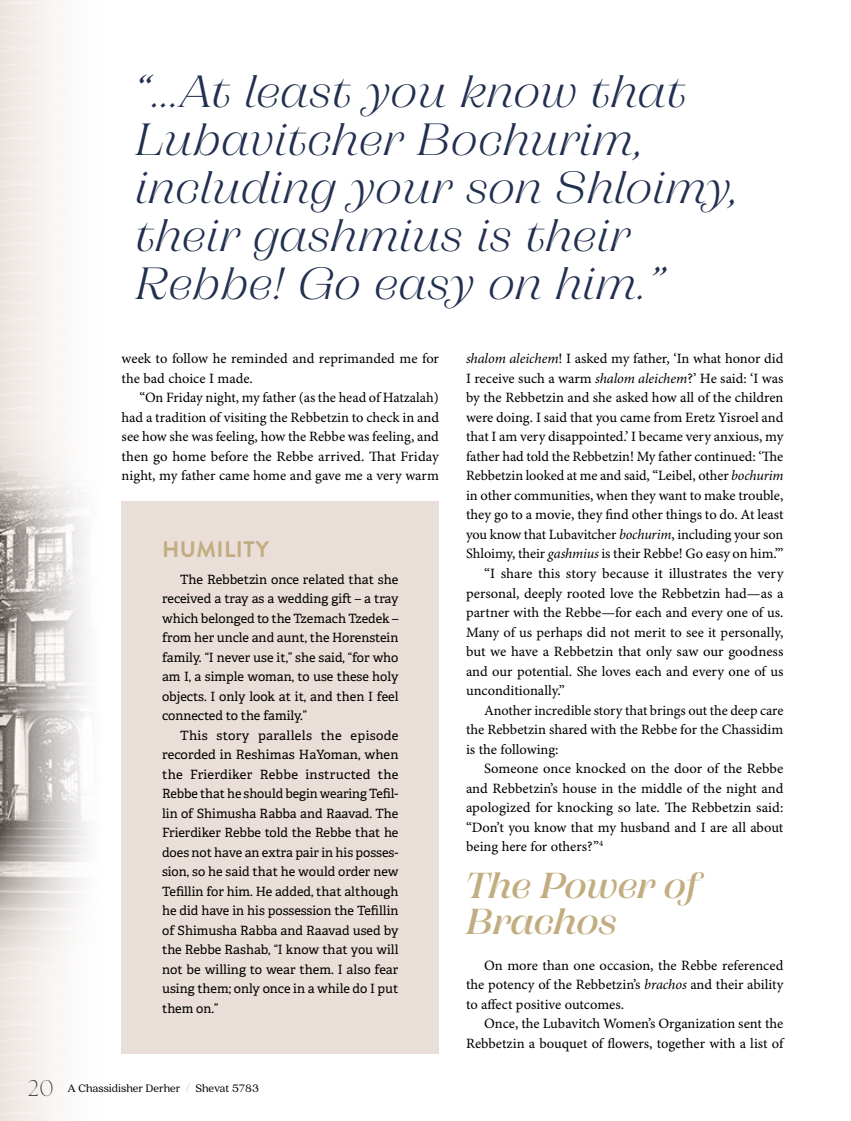
<style>
.page{position:relative;width:851px;height:1121px;background:#fff}
.page>*{position:absolute;margin:0;border:0;box-sizing:border-box;transform-origin:0 0}
.t1{font:italic 300 45px/48px "Campaign Serif";letter-spacing:.015em;color:#212f50}
.t2{font:italic 500 36px/36px "Campaign Serif";letter-spacing:-.005em;color:#c1ad80}
.t3{font:700 22.5px "Brandon Grotesque";letter-spacing:.02em;color:#c1ad80}
.t4{font:14.25px/19.5px "Minion Pro Capt";letter-spacing:-.005em;color:#000;text-align:justify}
.t5{font:12.75px/19.5px "Adelle PE";color:#000;text-align:justify}
.t6{font:12px "Quincy CF";color:#000}
.s1{font-family:"Silk Serif";font-weight:200;font-size:22.5px;color:#414042}
.s2{font-family:"Silk Serif";font-weight:300;color:#414042}
.s3{font-family:"Minion Pro";font-style:italic}
</style>
<div class="page">
<svg style="left:0;top:0;width:56px;height:1121px"></svg>
<img style="left:0;top:425px;width:89px;height:564px">
<div style="left:122px;top:501px;width:317px;height:552px;background:#eaded8"></div>
<h1 class="t1" style="left:135px;top:65px;width:604px">“...At least you know that<br>Lubavitcher Bochurim, including your son Shloimy, their gashmius is their<br>Rebbe! Go easy on him.”</h1>
<p class="t4" style="left:122px;top:350px;width:319px">week to follow he reminded and reprimanded me for the bad choice I made.</p>
<p class="t4" style="left:122px;top:389px;width:319px;text-indent:18px">“On Friday night, my father (as the head of Hatzalah) had a tradition of visiting the Rebbetzin to check in and see how she was feeling, how the Rebbe was feeling, and then go home before the Rebbe arrived. That Friday night, my father came home and gave me a very warm</p>
<h3 class="t3" style="left:162px;top:534px;width:108px">HUMILITY</h3>
<p class="t5" style="left:162px;top:569px;width:238px;text-indent:18px">The Rebbetzin once related that she received a tray as a wedding gift – a tray which belonged to the Tzemach Tzedek – from her uncle and aunt, the Horenstein family. “I never use it,” she said, “for who am I, a simple woman, to use these holy objects. I only look at it, and then I feel connected to the family.”</p>
<p class="t5" style="left:162px;top:725px;width:238px;text-indent:18px">This story parallels the episode recorded in Reshimas HaYoman, when the Frierdiker Rebbe instructed the Rebbe that he should begin wearing Tefil&shy;lin of Shimusha Rabba and Raavad. The Frierdiker Rebbe told the Rebbe that he does not have an extra pair in his posses&shy;sion, so he said that he would order new Tefillin for him. He added, that although he did have in his possession the Tefillin of Shimusha Rabba and Raavad used by the Rebbe Rashab, “I know that you will not be willing to wear them. I also fear using them; only once in a while do I put them on.”</p>
<p class="t6" style="left:28px;top:1081px;width:233px"><span class="s1">20</span> A Chassidisher Derher <span class="s2">/</span> Shevat 5783</p>
<p class="t4" style="left:466px;top:350px;width:319px"><span class="s3">shalom aleichem</span>! I asked my father, ‘In what honor did</p>
<p class="t4" style="left:466px;top:369px;width:319px">I receive such a warm <span class="s3">shalom aleichem</span>?’ He said: ‘I was</p>
<p class="t4" style="left:466px;top:389px;width:319px">by the Rebbetzin and she asked how all of the children</p>
<p class="t4" style="left:466px;top:408px;width:319px">were doing. I said that you came from Eretz Yisroel and</p>
<p class="t4" style="left:466px;top:428px;width:319px">that I am very disappointed.’ I became very anxious, my</p>
<p class="t4" style="left:466px;top:447px;width:319px">father had told the Rebbetzin! My father continued: ‘The</p>
<p class="t4" style="left:466px;top:467px;width:319px">Rebbetzin looked at me and said, “Leibel, other <span class="s3">bochurim</span></p>
<p class="t4" style="left:466px;top:486px;width:319px">in other communities, when they want to make trouble,</p>
<p class="t4" style="left:466px;top:506px;width:319px">they go to a movie, they find other things to do. At least</p>
<p class="t4" style="left:466px;top:525px;width:319px">you know that Lubavitcher <span class="s3">bochurim</span>, including your son</p>
<p class="t4" style="left:466px;top:545px;width:319px">Shloimy, their <span class="s3">gashmius</span> is their Rebbe! Go easy on him.”’</p>
<p class="t4" style="left:484px;top:564px;width:301px">“I share this story because it illustrates the very</p>
<p class="t4" style="left:466px;top:584px;width:319px">personal, deeply rooted love the Rebbetzin had—as a</p>
<p class="t4" style="left:466px;top:603px;width:319px">partner with the Rebbe—for each and every one of us.</p>
<p class="t4" style="left:466px;top:623px;width:319px">Many of us perhaps did not merit to see it personally,</p>
<p class="t4" style="left:466px;top:642px;width:319px">but we have a Rebbetzin that only saw our goodness</p>
<p class="t4" style="left:466px;top:662px;width:319px">and our potential. She loves each and every one of us</p>
<p class="t4" style="left:466px;top:681px;width:100px">unconditionally.”</p>
<p class="t4" style="left:484px;top:701px;width:301px">Another incredible story that brings out the deep care</p>
<p class="t4" style="left:466px;top:720px;width:319px">the Rebbetzin shared with the Rebbe for the Chassidim</p>
<p class="t4" style="left:466px;top:740px;width:94px">is the following:</p>
<p class="t4" style="left:484px;top:759px;width:301px">Someone once knocked on the door of the Rebbe</p>
<p class="t4" style="left:466px;top:779px;width:319px">and Rebbetzin’s house in the middle of the night and</p>
<p class="t4" style="left:466px;top:798px;width:319px">apologized for knocking so late. The Rebbetzin said:</p>
<p class="t4" style="left:466px;top:818px;width:319px">“Don’t you know that my husband and I are all about</p>
<p class="t4" style="left:466px;top:837px;width:138px">being here for others?”<sup>4</sup></p>
<h2 class="t2" style="left:466px;top:865px;width:235px">The Power of<br>Brachos</h2>
<p class="t4" style="left:466px;top:956px;width:319px;text-indent:18px">On more than one occasion, the Rebbe referenced the potency of the Rebbetzin’s <span class="s3">brachos</span> and their ability to affect positive outcomes.</p>
<p class="t4" style="left:466px;top:1014px;width:319px;text-align:right">Once, the Lubavitch Women’s Organization sent the<br>Rebbetzin a bouquet of flowers, together with a list of</p>
</div>
